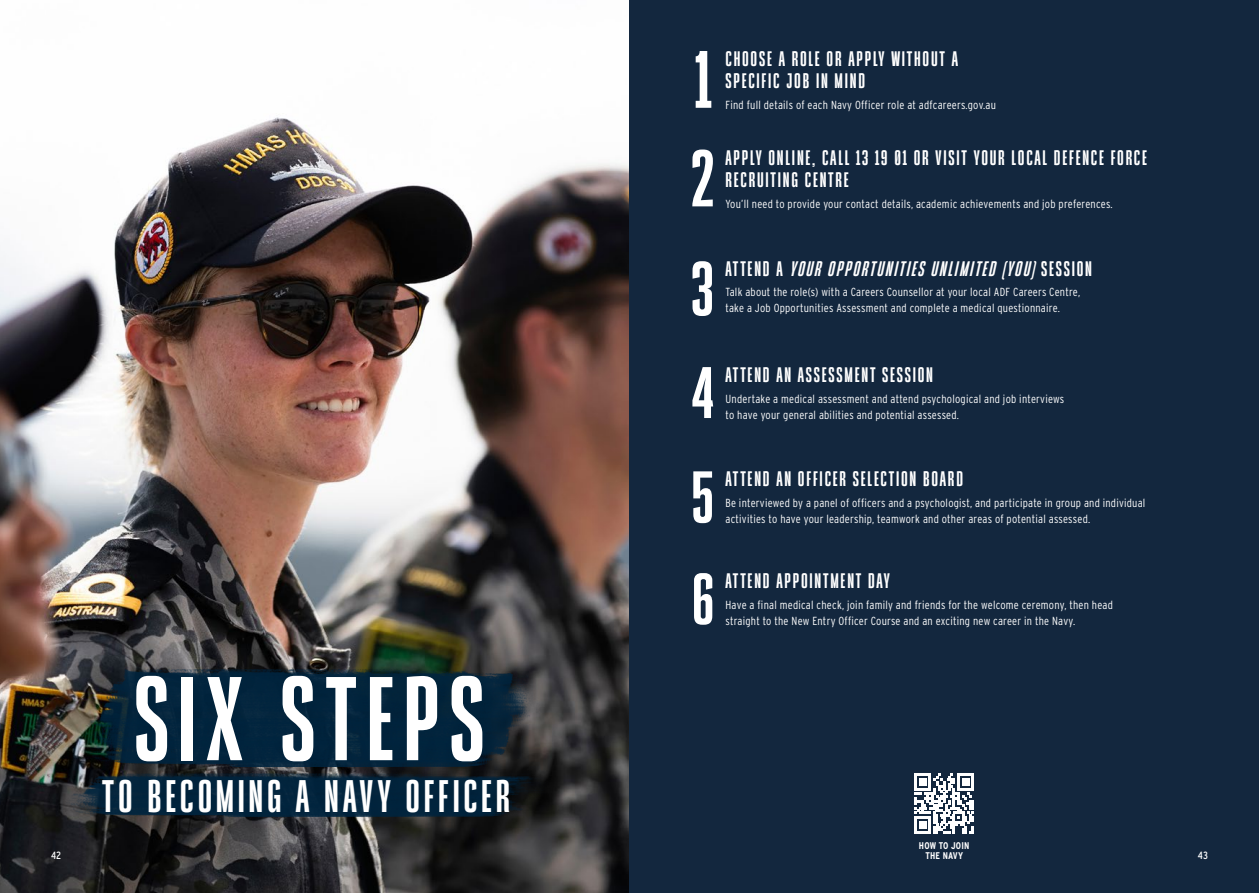
<style>
.page{position:relative;width:1259px;height:893px;background:#fff}
.page>*{position:absolute;margin:0;border:0;box-sizing:border-box;transform-origin:0 0}
.t1{font:118.8px "Mouzambik";letter-spacing:.08em;color:#fff}
.t2{font:81.15px "Mouzambik";color:#fff}
.t3{font:80.1px "Mouzambik";color:#fff}
.t4{font:76.2px "Mouzambik";color:#fff}
.t5{font:72.9px "Mouzambik";color:#fff}
.t6{font:72.75px "Mouzambik";color:#fff}
.t7{font:71.7px "Mouzambik";color:#fff}
.t8{font:45.6px "Mouzambik";letter-spacing:.085em;color:#fff}
.t9{font:21px/22.5px "Mouzambik";letter-spacing:.085em;color:#fff}
.t10{font:italic 21px "Mouzambik";letter-spacing:.085em;color:#fff}
.t11{font:300 11.7px "Interstate Condensed";letter-spacing:.02em;color:#fff}
.t12{font:10.5px "Interstate Condensed";color:#fff}
.t13{font:700 9.75px/9.8px "Interstate Condensed";letter-spacing:.02em;color:#fff;text-align:center}
.s1{font-style:normal}
</style>
<div class="page">
<img style="left:0;top:117px;width:629px;height:776px">
<img style="left:65px;top:769px;width:499px;height:47px">
<div style="left:629px;top:0;width:630px;height:893px;background:#13273e"></div>
<svg style="left:914px;top:774px;width:60px;height:59px"></svg>
<div style="left:919px;top:821px;width:7px;height:7px;background:#fff"></div>
<img style="left:85px;top:669px;width:455px;height:98px">
<h1 class="t1" style="left:134px;top:657px;width:352px">SIX STEPS</h1>
<h3 class="t8" style="left:102px;top:772px;width:409px">TO BECOMING A NAVY OFFICER</h3>
<h2 class="t2" style="left:695px;top:37px;width:18px">1</h2>
<h3 class="t3" style="left:691px;top:137px;width:25px">2</h3>
<h3 class="t9" style="left:725px;top:48px;width:234px">CHOOSE A ROLE OR APPLY WITHOUT A<br>SPECIFIC JOB IN MIND</h3>
<p class="t11" style="left:725px;top:98px;width:272px">Find full details of each Navy Officer role at adfcareers.gov.au</p>
<h3 class="t9" style="left:725px;top:146px;width:423px">APPLY ONLINE, CALL 13 19 01 OR VISIT YOUR LOCAL DEFENCE FORCE<br>RECRUITING CENTRE</h3>
<p class="t11" style="left:725px;top:197px;width:389px">You’ll need to provide your contact details, academic achievements and job preferences.</p>
<h3 class="t4" style="left:691px;top:249px;width:24px">3</h3>
<h3 class="t10" style="left:725px;top:257px;width:368px"><span class="s1">ATTEND A</span> YOUR OPPORTUNITIES UNLIMITED (YOU) <span class="s1">SESSION</span></h3>
<p class="t11" style="left:725px;top:285px;width:356px">Talk about the role(s) with a Careers Counsellor at your local ADF Careers Centre,</p>
<p class="t11" style="left:725px;top:302px;width:336px">take a Job Opportunities Assessment and complete a medical questionnaire.</p>
<h3 class="t6" style="left:692px;top:355px;width:23px">4</h3>
<h3 class="t9" style="left:725px;top:364px;width:209px">ATTEND AN ASSESSMENT SESSION</h3>
<p class="t11" style="left:725px;top:392px;width:340px">Undertake a medical assessment and attend psychological and job interviews</p>
<p class="t11" style="left:725px;top:408px;width:235px">to have your general abilities and potential assessed.</p>
<h3 class="t5" style="left:691px;top:459px;width:24px">5</h3>
<h3 class="t9" style="left:725px;top:468px;width:239px">ATTEND AN OFFICER SELECTION BOARD</h3>
<p class="t11" style="left:725px;top:496px;width:421px">Be interviewed by a panel of officers and a psychologist, and participate in group and individual</p>
<p class="t11" style="left:725px;top:512px;width:366px">activities to have your leadership, teamwork and other areas of potential assessed.</p>
<h3 class="t7" style="left:692px;top:562px;width:23px">6</h3>
<h3 class="t9" style="left:725px;top:570px;width:166px">ATTEND APPOINTMENT DAY</h3>
<p class="t11" style="left:725px;top:598px;width:389px">Have a final medical check, join family and friends for the welcome ceremony, then head</p>
<p class="t11" style="left:725px;top:614px;width:351px">straight to the New Entry Officer Course and an exciting new career in the Navy.</p>
<p class="t13" style="left:919px;top:841px;width:52px">HOW TO JOIN<br>THE NAVY</p>
<p class="t12" style="left:51px;top:849px;width:12px">42</p>
<p class="t12" style="left:1197px;top:849px;width:12px">43</p>
</div>
